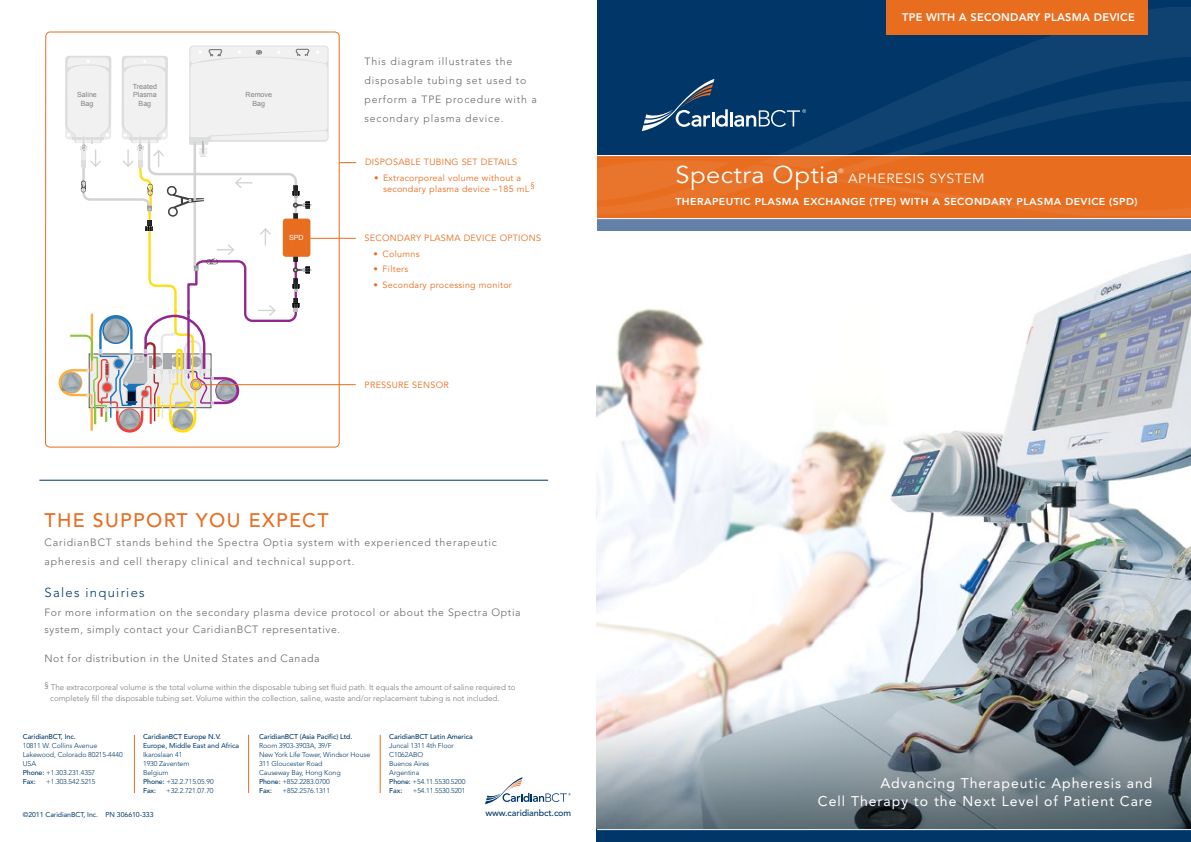
<style>
.page{position:relative;width:1191px;height:842px;background:#fff}
.page>*{position:absolute;margin:0;border:0;box-sizing:border-box;transform-origin:0 0}
.t1{font:24.1px "Avenir LT Std";color:#fff;scale:1.05 1}
.t2{font:500 19.5px "Avenir LT Std";letter-spacing:.07em;color:#e86d1f}
.t3{font:14px/18px "Avenir LT Std";letter-spacing:.07em;color:#fff;text-align:right}
.t4{font:13.3px "Avenir LT Std";letter-spacing:.04em;color:#fff;scale:1.05 1}
.t5{font:300 13px "Avenir LT Std";letter-spacing:.1em;color:#003768}
.t6{font:800 11px "Avenir LT Std";letter-spacing:.02em;color:#fff}
.t7{font:300 10.5px/19px "Avenir LT Std";letter-spacing:.08em;color:#636466}
.t8{font:300 10.5px/17px "Avenir LT Std";letter-spacing:.06em;color:#636466}
.t9{font:800 10px "Avenir LT Std";letter-spacing:.04em;color:#fff;scale:1.05 1}
.t10{font:9px/11px "Avenir LT Std";letter-spacing:.03em;color:#e86d1f}
.t11{font:500 9px "Avenir LT Std";letter-spacing:-.01em;color:#003768}
.t12{font:300 8px/11px "Avenir LT Std";color:#77787b}
.t13{font:7.1px/8.5px "Arial";color:#808285;text-align:center}
.t14{font:7.1px "Arial";color:#fff}
.t15{font:300 7px/9px "Avenir LT Std";letter-spacing:-.01em;color:#003768}
.t16{font:500 7px "Avenir LT Std";letter-spacing:-.01em;color:#003768}
.t17{font:7px "Avenir LT Std";letter-spacing:-.01em;color:#003768}
.t18{font:6.2px "Avenir LT Std";color:#fff;scale:1.05 1}
.s1{font-weight:500}
</style>
<div class="page">
<img style="left:597px;top:253px;width:594px;height:576px">
<div style="left:597px;top:0;width:594px;height:214px;background:#003768"></div>
<div style="left:597px;top:155px;width:594px;height:69px;background:#e86d1f"></div>
<div style="left:597px;top:218px;width:594px;height:13px;background:#6380a7"></div>
<hr style="left:597px;top:155px;width:594px;height:1px;background:#fff">
<hr style="left:597px;top:218px;width:594px;height:1px;background:#fff">
<div style="left:597px;top:829px;width:594px;height:13px;background:#003768"></div>
<hr style="left:597px;top:829px;width:594px;height:1px;background:#fff">
<svg style="left:759px;top:7px;width:432px;height:161px"></svg>
<svg style="left:812px;top:78px;width:379px;height:137px"></svg>
<svg style="left:597px;top:159px;width:205px;height:55px"></svg>
<svg style="left:642px;top:79px;width:164px;height:52px"></svg>
<div style="left:886px;top:0;width:262px;height:34px;background:#e86d1f"></div>
<svg style="left:485px;top:777px;width:85px;height:27px"></svg>
<hr style="left:134px;top:735px;width:1px;height:58px;background:#e86d1f">
<hr style="left:248px;top:735px;width:1px;height:58px;background:#e86d1f">
<hr style="left:380px;top:735px;width:1px;height:58px;background:#e86d1f">
<hr style="left:39px;top:480px;width:509px;height:1px;background:#003768">
<svg style="left:58px;top:46px;width:269px;height:387px"></svg>
<div style="left:283px;top:219px;width:27px;height:38px;background:#e86d1f;border-radius:3px"></div>
<svg style="left:340px;top:162px;width:16px;height:1px"></svg>
<div style="left:45px;top:32px;width:295px;height:416px;border:1px solid #e86d1f;border-radius:5px"></div>
<hr style="left:308px;top:238px;width:48px;height:1px;background:#e86d1f">
<hr style="left:201px;top:384px;width:155px;height:1px;background:#e86d1f">
<div style="left:190px;top:379px;width:12px;height:11px;border:1px solid #e86d1f;border-radius:50%"></div>
<p class="t13" style="left:77px;top:90px;width:21px">Saline<br>Bag</p>
<p class="t13" style="left:133px;top:82px;width:26px">Treated<br>Plasma<br>Bag</p>
<p class="t13" style="left:246px;top:90px;width:28px">Remove<br>Bag</p>
<p class="t14" style="left:289px;top:233px;width:16px">SPD</p>
<h3 class="t7" style="left:364px;top:52px;width:174px">This diagram illustrates the disposable tubing set used to perform a TPE procedure with a secondary plasma device.</h3>
<p class="t10" style="left:365px;top:157px;width:153px">DISPOSABLE TUBI NG SET DETAI LS</p>
<p class="t10" style="left:383px;top:172px;width:153px;text-indent:-9px">• Extracorporeal volume without a secondary plasma device – 185 mL <sup>§</sup></p>
<p class="t10" style="left:364px;top:233px;width:178px">SECONDARY PLASMA DEVICE OPTIONS</p>
<p class="t10" style="left:373px;top:248px;width:47px">• Columns</p>
<p class="t10" style="left:373px;top:264px;width:36px">• Filters</p>
<p class="t10" style="left:373px;top:279px;width:140px">• Secondary processing monitor</p>
<p class="t10" style="left:364px;top:380px;width:7px">PRE</p>
<p class="t10" style="left:381px;top:380px;width:68px">SSURE SENSOR</p>
<h2 class="t2" style="left:44px;top:509px;width:282px">The support you expect</h2>
<h3 class="t7" style="left:44px;top:533px;width:454px">CaridianBCT stands behind the Spectra Optia system with experienced therapeutic apheresis and cell therapy clinical and technical support.</h3>
<h3 class="t5" style="left:44px;top:584px;width:102px">Sales inquiries</h3>
<h3 class="t8" style="left:44px;top:604px;width:478px">For more information on the secondary plasma device protocol or about the Spectra Optia system, simply contact your CaridianBCT representative.</h3>
<h3 class="t8" style="left:44px;top:650px;width:277px">Not for distribution in the United States and Canada</h3>
<p class="t12" style="left:50px;top:682px;width:467px;text-indent:-6px"><sup>§</sup> The extracorporeal volume is the total volume within the disposable tubing set fluid path. It equals the amount of saline required to completely fill the disposable tubing set. Volume within the collection, saline, waste and/or replacement tubing is not included.</p>
<p class="t16" style="left:23px;top:733px;width:54px">CaridianBCT, Inc.</p>
<p class="t15" style="left:23px;top:741px;width:101px">10811 W. Collins Avenue<br>Lakewood, Colorado 80215-4440<br>USA<br><span class="s1">Phone:</span> +1.303.231.4357<br><span class="s1">Fax:</span></p>
<p class="t15" style="left:46px;top:777px;width:51px">+1.303.542.5215</p>
<p class="t16" style="left:143px;top:733px;width:79px">CaridianBCT Europe N.V.</p>
<p class="t17" style="left:143px;top:742px;width:97px">Europe, Middle East and Africa</p>
<p class="t15" style="left:143px;top:750px;width:72px">Ikaroslaan 41<br>1930 Zaventem<br>Belgium<br><span class="s1">Phone:</span> +32.2.715.05.90<br><span class="s1">Fax:</span></p>
<p class="t15" style="left:166px;top:786px;width:49px">+32.2.721.07.70</p>
<p class="t16" style="left:259px;top:733px;width:95px">CaridianBCT (Asia Pacific) Ltd.</p>
<p class="t15" style="left:259px;top:741px;width:113px">Room 3903-3903A, 39/F<br>New York Life Tower, Windsor House<br>311 Gloucester Road<br>Causeway Bay, Hong Kong<br><span class="s1">Phone:</span> +852.2283.0700<br><span class="s1">Fax:</span></p>
<p class="t15" style="left:282px;top:786px;width:49px">+852.2576.1311</p>
<p class="t16" style="left:389px;top:733px;width:85px">CaridianBCT Latin America</p>
<p class="t15" style="left:389px;top:741px;width:78px">Juncal 1311 4th Floor<br>C1062ABO<br>Buenos Aires<br>Argentina<br><span class="s1">Phone:</span> +54.11.5530.5200<br><span class="s1">Fax:</span></p>
<p class="t15" style="left:413px;top:786px;width:54px">+54.11.5530.5201</p>
<p class="t17" style="left:23px;top:810px;width:132px">©2011 CaridianBCT, Inc. PN 306610-333</p>
<p class="t11" style="left:485px;top:808px;width:87px">www.caridianbct.com</p>
<h3 class="t6" style="left:902px;top:11px;width:32px">TPE WITH</h3>
<h3 class="t6" style="left:959px;top:11px;width:28px">A SECONDARY</h3>
<h3 class="t6" style="left:1044px;top:11px;width:16px">PLASMA</h3>
<h3 class="t6" style="left:1093px;top:11px;width:16px">DEVICE</h3>
<h1 class="t1" style="left:675px;top:161px;width:157px">Spectra Optia</h1>
<p class="t18" style="left:838px;top:167px;width:6px">®</p>
<h3 class="t4" style="left:848px;top:171px;width:132px">Apheresis System</h3>
<h3 class="t9" style="left:675px;top:196px;width:441px">THERAPEUTIC PLASMA EXCHANGE (TPE) WITH A SECONDARY PLASMA DEVICE (SPD)</h3>
<h3 class="t3" style="left:818px;top:774px;width:336px">Advancing Therapeutic Apheresis and<br>Cell Therapy to the Next Level of Patient Care</h3>
</div>
